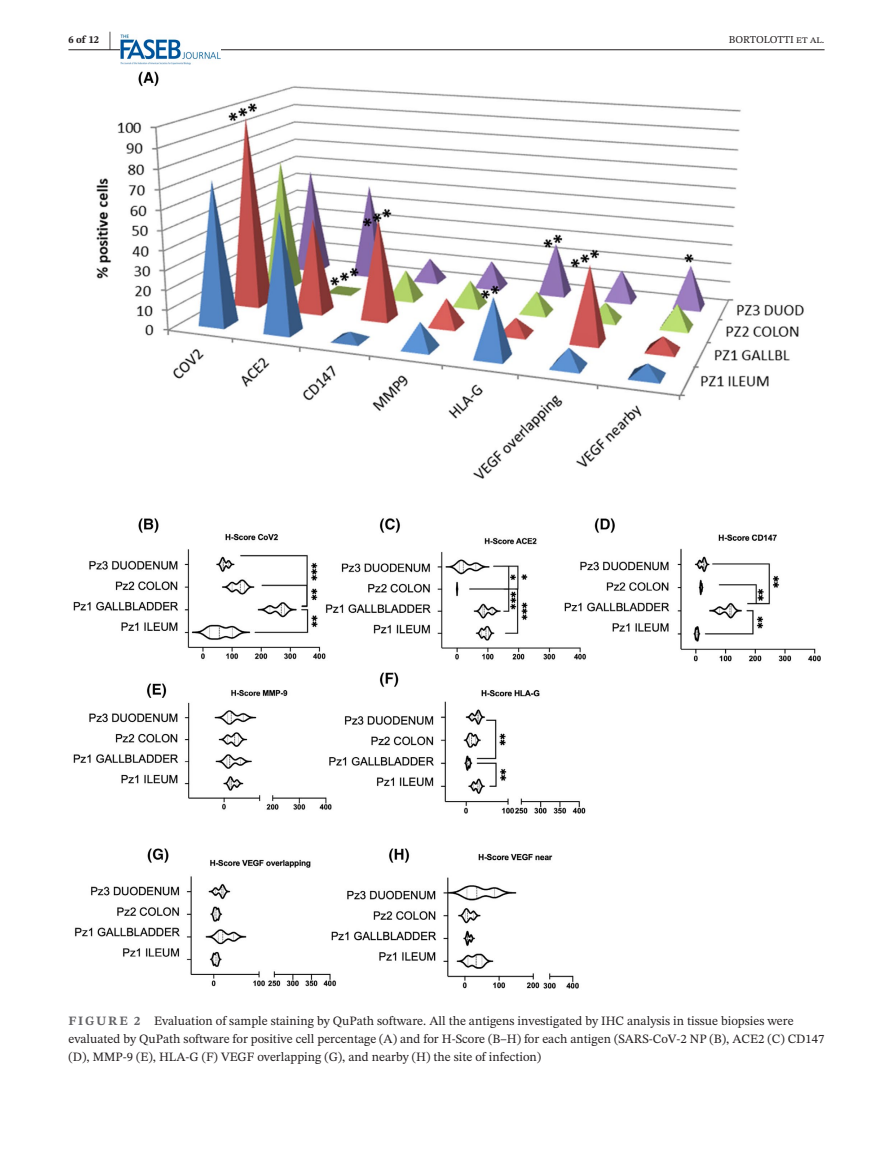
<style>
.page{position:relative;width:893px;height:1174px;background:#fff}
.page>*{position:absolute;margin:0;border:0;box-sizing:border-box;transform-origin:0 0}
.t1{font:12.75px/18px "STIX Two Text";color:#231f20}
.t2{font:10.5px "STIX Two Text";color:#231f20}
.t3{font:700 10.5px "STIX Two Text";color:#231f20}
.s1{font-size:21px}
.s2{font-weight:700;color:#636366}
</style>
<div class="page">
<hr style="left:68px;top:49px;width:756px;height:1px;background:#231f20">
<img style="left:121px;top:35px;width:99px;height:30px">
<img style="left:73px;top:71px;width:748px;height:918px">
<p class="t3" style="left:68px;top:32px;width:44px">6 of 12 <span class="s1">|</span></p>
<p class="t2" style="left:729px;top:32px;width:97px">BORTOLOTTI et al.</p>
<p class="t1" style="left:68px;top:1011px;width:757px"><span class="s2">FIGURE 2</span> Evaluation of sample staining by QuPath software. All the antigens investigated by IHC analysis in tissue biopsies were evaluated by QuPath software for positive cell percentage (A) and for H-Score (B–H) for each antigen (SARS-CoV-2 NP (B), ACE2 (C) CD147 (D), MMP-9 (E), HLA-G (F) VEGF overlapping (G), and nearby (H) the site of infection)</p>
</div>
